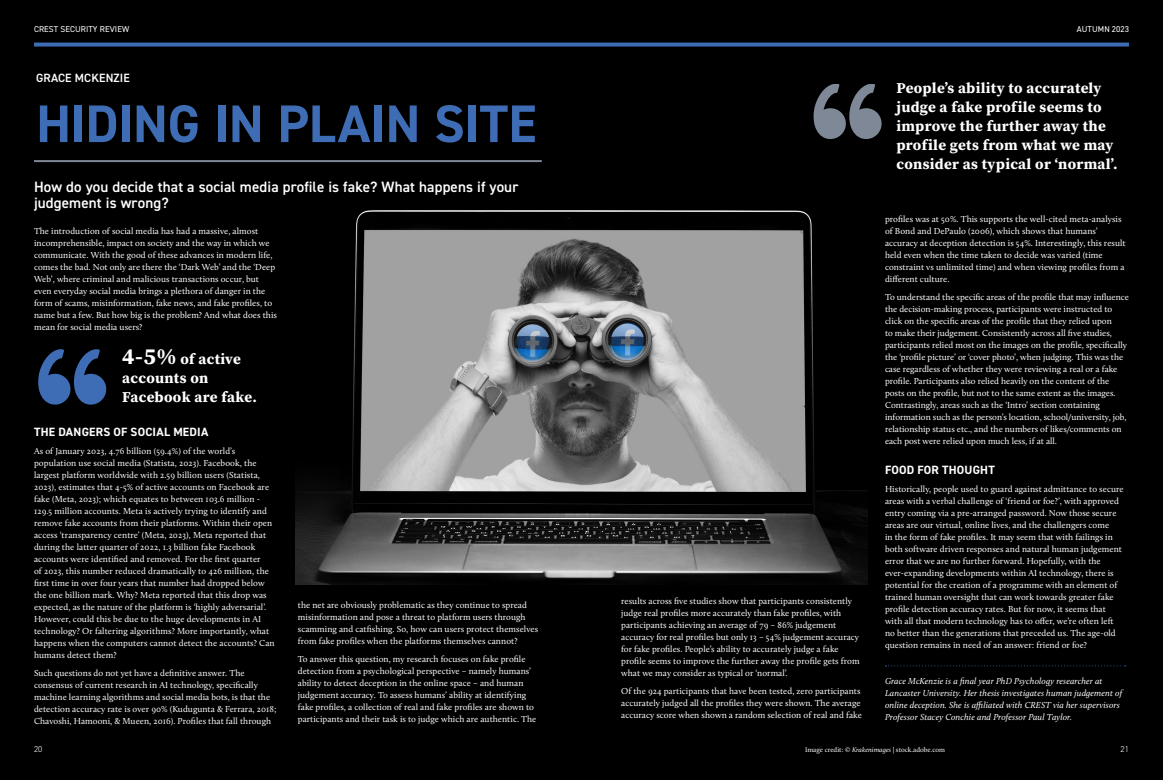
<style>
.page{position:relative;width:1163px;height:780px;background:#fff}
.page>*{position:absolute;margin:0;border:0;box-sizing:border-box;transform-origin:0 0}
.CSR_Main_Header{font:700 53px "DIN2014";letter-spacing:-.01em;color:#3e6db5}
.CSR_quote{font:700 15px/19px "Source Serif Pro";letter-spacing:.02em;color:#fff}
.Intro_Para{font:600 15px/16px "DIN2014";letter-spacing:.01em;color:#fff}
.CSR_Header_2{font:700 12px "DIN2014";letter-spacing:.015em;color:#fff}
.Title_Author{font:600 12px "DIN2014";letter-spacing:.01em;color:#fff}
.Main_Text{font:9px/12px "Calluna";letter-spacing:.005em;color:#fff}
.Main_Text-2{font:italic 9px/12px "Calluna";letter-spacing:.01em;color:#fff}
.t1{font:8.5px "DIN2014";letter-spacing:.01em;color:#fff}
.t2{font:300 8.5px "DIN2014";color:#fff}
.Main_Text-3{font:7px "Calluna";color:#fff}
.s1{font-size:23px}
.s2{font-style:italic}
</style>
<div class="page">
<div style="left:0;top:0;width:1162px;height:780px;background:#000"></div>
<svg style="left:34px;top:43px;width:1094px;height:4px;background:#3660a0"></svg>
<hr style="left:34px;top:160px;width:507px;height:2px;background:#7f8896">
<svg style="left:38px;top:350px;width:69px;height:54px"></svg>
<img style="left:295px;top:210px;width:572px;height:374px">
<svg style="left:885px;top:665px;width:240px;height:1px"></svg>
<svg style="left:813px;top:84px;width:69px;height:55px"></svg>
<p class="t1" style="left:34px;top:24px;width:97px">CREST SECURITY REVIEW</p>
<p class="Title_Author" style="left:36px;top:70px;width:95px">GRACE MCKENZIE</p>
<p class="CSR_Main_Header" style="left:36px;top:88px;width:501px">HIDING IN PLAIN SITE</p>
<p class="Intro_Para" style="left:34px;top:178px;width:486px">How do you decide that a social media prof ile is fake? What happens if your judgement is wrong?</p>
<p class="Main_Text" style="left:34px;top:225px;width:244px">The introduction of social media has had a massive, almost incomprehensible, impact on society and the way in which we communicate. With the good of these advances in modern life, comes the bad. Not only are there the ‘Dark Web’ and the ‘Deep Web’, where criminal and malicious transactions occur, but even everyday social media brings a plethora of danger in the form of scams, misinformation, fake news, and fake profiles, to name but a few. But how big is the problem? And what does this mean for social media users?</p>
<p class="CSR_quote" style="left:122px;top:350px;width:136px"><span class="s1">4-5%</span> of active accounts on<br>Facebook are fake.</p>
<p class="CSR_Header_2" style="left:34px;top:424px;width:176px">THE DANGERS OF SOCIAL MEDIA</p>
<p class="Main_Text" style="left:34px;top:445px;width:242px">As of January 2023, 4.76 billion (59.4%) of the world’s population use social media (Statista, 2023). Facebook, the largest platform worldwide with 2.59 billion users (Statista, 2023), estimates that 4-5% of active accounts on Facebook are fake (Meta, 2023); which equates to between 103.6 million - 129.5 million accounts. Meta is actively trying to identify and remove fake accounts from their platforms. Within their open access ‘transparency centre’ (Meta, 2023), Meta reported that during the latter quarter of 2022, 1.3 billion fake Facebook accounts were identified and removed. For the first quarter<br>of 2023, this number reduced dramatically to 426 million, the first time in over four years that number had dropped below the one billion mark. Why? Meta reported that this drop was expected, as the nature of the platform is ‘highly adversarial’.<br>However, could this be due to the huge developments in AI technology? Or faltering algorithms? More importantly, what happens when the computers cannot detect the accounts? Can humans detect them?</p>
<p class="Main_Text" style="left:34px;top:667px;width:244px">Such questions do not yet have a definitive answer. The consensus of current research in AI technology, specifically machine learning algorithms and social media bots, is that the detection accuracy rate is over 90% (Kudugunta &amp; Ferrara, 2018; Chavoshi, Hamooni, &amp; Mueen, 2016). Profiles that fall through</p>
<p class="t2" style="left:34px;top:743px;width:10px">20</p>
<p class="Main_Text" style="left:298px;top:599px;width:242px">the net are obviously problematic as they continue to spread misinformation and pose a threat to platform users through scamming and catfishing. So, how can users protect themselves from fake profiles when the platforms themselves cannot?</p>
<p class="Main_Text" style="left:298px;top:653px;width:240px">To answer this question, my research focuses on fake profile detection from a psychological perspective – namely humans’ ability to detect deception in the online space – and human judgement accuracy. To assess humans’ ability at identifying fake profiles, a collection of real and fake profiles are shown to participants and their task is to judge which are authentic. The</p>
<p class="t1" style="left:1076px;top:24px;width:54px">AUTUMN 2023</p>
<p class="Main_Text" style="left:621px;top:595px;width:240px">results across five studies show that participants consistently judge real profiles more accurately than fake profiles, with participants achieving an average of 79 – 86% judgement accuracy for real profiles but only 13 – 54% judgement accuracy for fake profiles. People’s ability to accurately judge a fake profile seems to improve the further away the profile gets from what we may consider as typical or ‘normal’.</p>
<p class="Main_Text" style="left:621px;top:685px;width:242px">Of the 924 participants that have been tested, zero participants accurately judged all the profiles they were shown. The average accuracy score when shown a random selection of real and fake</p>
<p class="CSR_quote" style="left:896px;top:79px;width:223px">People’s ability to accurately judge a fake profile seems to improve the further away the profile gets from what we may consider as typical or ‘normal’.</p>
<p class="Main_Text" style="left:884px;top:213px;width:242px">profiles was at 50%. This supports the well-cited meta-analysis of Bond and DePaulo (2006), which shows that humans’ accuracy at deception detection is 54%. Interestingly, this result held even when the time taken to decide was varied (time constraint vs unlimited time) and when viewing profiles from a different culture.</p>
<p class="Main_Text" style="left:884px;top:291px;width:245px">To understand the specific areas of the profile that may influence the decision-making process, participants were instructed to click on the specific areas of the profile that they relied upon<br>to make their judgement. Consistently across all five studies, participants relied most on the images on the profile, specifically the ‘profile picture’ or ‘cover photo’, when judging. This was the case regardless of whether they were reviewing a real or a fake profile. Participants also relied heavily on the content of the posts on the profile, but not to the same extent as the images.<br>Contrastingly, areas such as the ‘Intro’ section containing information such as the person’s location, school/university, job, relationship status etc., and the numbers of likes/comments on each post were relied upon much less, if at all.</p>
<p class="CSR_Header_2" style="left:884px;top:462px;width:111px">FOOD FOR THOUGHT</p>
<p class="Main_Text" style="left:884px;top:483px;width:240px">Historically, people used to guard against admittance to secure areas with a verbal challenge of ‘friend or foe?’, with approved entry coming via a pre-arranged password. Now those secure areas are our virtual, online lives, and the challengers come<br>in the form of fake profiles. It may seem that with failings in both software driven responses and natural human judgement error that we are no further forward. Hopefully, with the ever-expanding developments within AI technology, there is potential for the creation of a programme with an element of trained human oversight that can work towards greater fake profile detection accuracy rates. But for now, it seems that with all that modern technology has to offer, we’re often left no better than the generations that preceded us. The age-old question remains in need of an answer: friend or foe?</p>
<p class="Main_Text-2" style="left:884px;top:675px;width:239px">Grace McKenzie is a final year PhD Psychology researcher at Lancaster University. Her thesis investigates human judgement of online deception. She is affiliated with CREST via her supervisors Professor Stacey Conchie and Professor Paul Taylor.</p>
<p class="Main_Text-3" style="left:804px;top:745px;width:142px">Image credit: © <span class="s2">Krakenimages</span> | stock.adobe.com</p>
<p class="t2" style="left:1120px;top:743px;width:10px">21</p>
</div>
